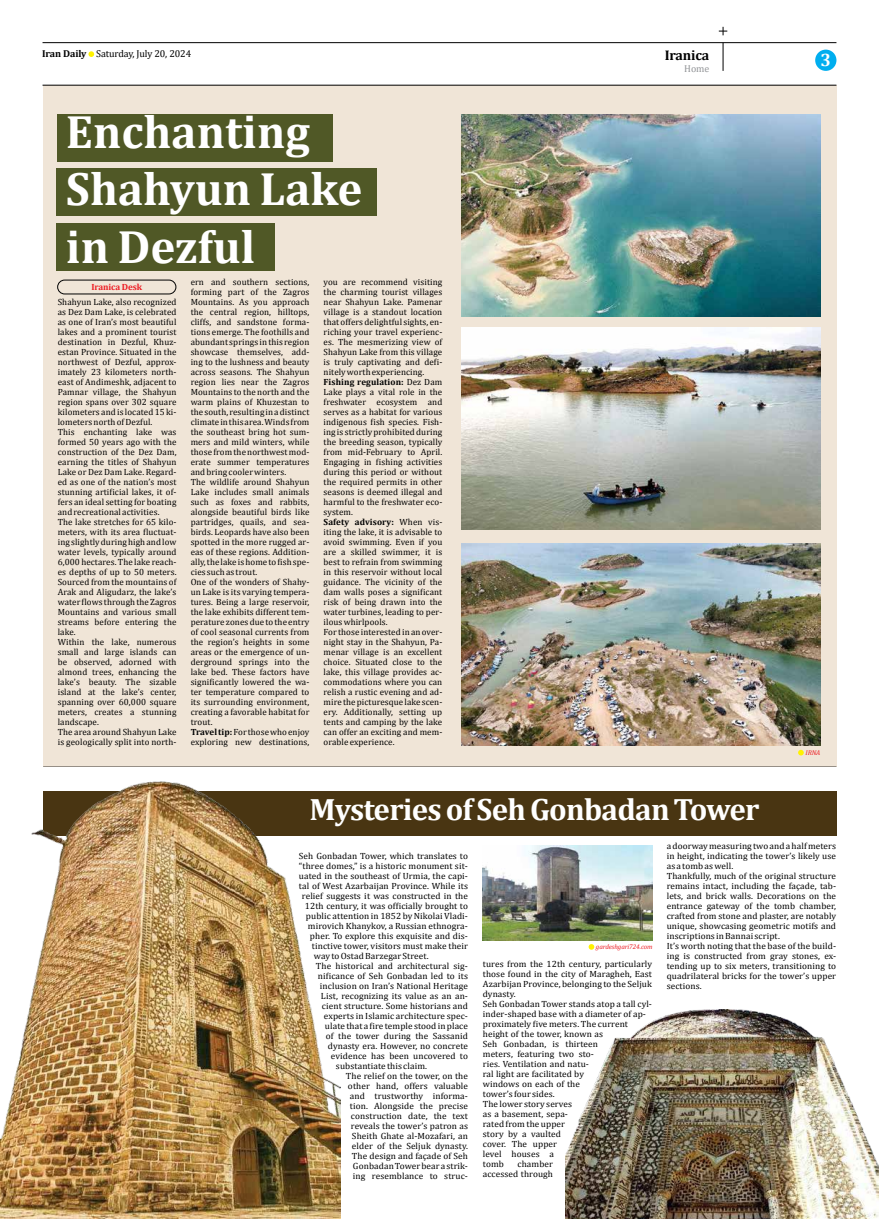
<style>
.page{position:relative;width:879px;height:1219px;background:#fff}
.page>*{position:absolute;margin:0;border:0;box-sizing:border-box;transform-origin:0 0}
.t1{font:700 47px/57.4px "Cambria";color:#fff}
.t2{font:700 31px "Cambria";letter-spacing:-.025em;color:#fff}
.t3{font:700 18px "Cambria";color:#fff}
.t4{font:700 14px "Cambria";letter-spacing:-.01em;color:#000}
.t5{font:10px "Cambria";letter-spacing:-.01em;color:#000}
.t6{font:10px "Cambria";color:#939598}
.t7{font:9px/10px "Cambria";letter-spacing:.01em;color:#000}
.t8{font:700 9px "Cambria";letter-spacing:-.01em;color:#ed1d24}
.t9{font:italic 6.9px "Cambria";color:#ed1d24}
.t10{font:italic 6.8px "Cambria";letter-spacing:-.01em;color:#ed1d24}
.s1{font-weight:700}
</style>
<div class="page">
<div style="left:43px;top:85px;width:793px;height:681px;background:#f0e5d7"></div>
<svg style="left:723px;top:43px;width:1px;height:28px"></svg>
<hr style="left:43px;top:42px;width:793px;height:1px;background:#000">
<hr style="left:43px;top:85px;width:793px;height:1px;background:#000">
<div style="left:815px;top:50px;width:21px;height:21px;background:#00aeef;border-radius:50%"></div>
<svg style="left:88px;top:51px;width:6px;height:6px"></svg>
<hr style="left:43px;top:766px;width:793px;height:1px;background:#000">
<svg style="left:798px;top:750px;width:6px;height:5px"></svg>
<div style="left:58px;top:280px;width:118px;height:14px;border:1px solid #000;border-radius:7px"></div>
<svg style="left:588px;top:944px;width:6px;height:6px"></svg>
<img style="left:483px;top:845px;width:169px;height:96px">
<img style="left:461px;top:114px;width:359px;height:202px">
<img style="left:461px;top:328px;width:359px;height:202px">
<img style="left:461px;top:544px;width:359px;height:202px">
<div style="left:43px;top:791px;width:793px;height:44px;background:#493512"></div>
<img style="left:0;top:781px;width:341px;height:438px">
<img style="left:565px;top:1010px;width:314px;height:209px">
<div style="left:57px;top:114px;width:276px;height:48px;background:#505826"></div>
<div style="left:57px;top:168px;width:320px;height:48px;background:#505826"></div>
<div style="left:57px;top:224px;width:218px;height:47px;background:#505826"></div>
<svg style="left:719px;top:27px;width:8px;height:8px"></svg>
<p class="t5" style="left:42px;top:50px;width:151px"><span class="s1">Iran Daily</span> Saturday, July 20, 2024</p>
<h3 class="t4" style="left:664px;top:50px;width:46px">Iranica</h3>
<h1 class="t1" style="left:66px;top:108px;width:298px">Enchanting<br>Shahyun Lake in Dezful</h1>
<p class="t8" style="left:91px;top:284px;width:52px">Iranica Desk</p>
<p class="t7" style="left:58px;top:298px;width:120px">Shahyun Lake, also recognized as Dez Dam Lake, is celebrated as one of Iran’s most beautiful lakes and a prominent tourist destination in Dezful, Khuz&shy;estan Province. Situated in the northwest of Dezful, approx&shy;imately 23 kilometers north&shy;east of Andimeshk, adjacent to<br>Pamnar village, the Shahyun region spans over 302 square kilometers and is located 15 ki&shy;lometers north of Dezful.<br>This enchanting lake was formed 50 years ago with the construction of the Dez Dam, earning the titles of Shahyun<br>Lake or Dez Dam Lake. Regard&shy;ed as one of the nation’s most stunning artificial lakes, it of&shy;fers an ideal setting for boating and recreational activities.<br>The lake stretches for 65 kilo&shy;meters, with its area fluctuat&shy;ing slightly during high and low water levels, typically around<br>6,000 hectares. The lake reach&shy;es depths of up to 50 meters.<br>Sourced from the mountains of<br>Arak and Aligudarz, the lake’s water flows through the Zagros<br>Mountains and various small streams before entering the lake.<br>Within the lake, numerous small and large islands can be observed, adorned with almond trees, enhancing the lake’s beauty. The sizable island at the lake’s center, spanning over 60,000 square meters, creates a stunning landscape.<br>The area around Shahyun Lake is geologically split into north-</p>
<p class="t7" style="left:191px;top:278px;width:120px">ern and southern sections, forming part of the Zagros<br>Mountains. As you approach the central region, hilltops, cliffs, and sandstone forma&shy;tions emerge. The foothills and abundant springs in this region showcase themselves, add&shy;ing to the lushness and beauty across seasons. The Shahyun region lies near the Zagros<br>Mountains to the north and the warm plains of Khuzestan to the south, resulting in a distinct climate in this area. Winds from the southeast bring hot sum&shy;mers and mild winters, while those from the northwest mod&shy;erate summer temperatures and bring cooler winters.<br>The wildlife around Shahyun<br>Lake includes small animals such as foxes and rabbits, alongside beautiful birds like partridges, quails, and sea&shy;birds. Leopards have also been spotted in the more rugged ar&shy;eas of these regions. Addition&shy;ally, the lake is home to fish spe&shy;cies such as trout.<br>One of the wonders of Shahy&shy;un Lake is its varying tempera&shy;tures. Being a large reservoir, the lake exhibits different tem&shy;perature zones due to the entry of cool seasonal currents from the region’s heights in some areas or the emergence of un&shy;derground springs into the lake bed. These factors have significantly lowered the wa&shy;ter temperature compared to its surrounding environment, creating a favorable habitat for trout.<br><span class="s1">Travel tip:</span> For those who enjoy exploring new destinations,</p>
<p class="t7" style="left:324px;top:278px;width:120px">you are recommend visiting the charming tourist villages near Shahyun Lake. Pamenar village is a standout location that offers delightful sights, en&shy;riching your travel experienc&shy;es. The mesmerizing view of<br>Shahyun Lake from this village is truly captivating and defi&shy;nitely worth experiencing.<br><span class="s1">Fishing regulation:</span> Dez Dam<br>Lake plays a vital role in the freshwater ecosystem and serves as a habitat for various indigenous fish species. Fish&shy;ing is strictly prohibited during the breeding season, typically from mid-February to April.<br>Engaging in fishing activities during this period or without the required permits in other seasons is deemed illegal and harmful to the freshwater eco&shy;system.<br><span class="s1">Safety advisory:</span> When vis&shy;iting the lake, it is advisable to avoid swimming. Even if you are a skilled swimmer, it is best to refrain from swimming in this reservoir without local guidance. The vicinity of the dam walls poses a significant risk of being drawn into the water turbines, leading to per&shy;ilous whirlpools.<br>For those interested in an over&shy;night stay in the Shahyun, Pa&shy;menar village is an excellent choice. Situated close to the lake, this village provides ac&shy;commodations where you can relish a rustic evening and ad&shy;mire the picturesque lake scen&shy;ery. Additionally, setting up tents and camping by the lake can offer an exciting and mem&shy;orable experience.</p>
<p class="t6" style="left:684px;top:65px;width:27px">Home</p>
<h2 class="t2" style="left:309px;top:798px;width:451px">Mysteries of Seh Gonbadan Tower</h2>
<h3 class="t3" style="left:820px;top:54px;width:12px">3</h3>
<p class="t9" style="left:805px;top:750px;width:16px">IRNA</p>
<p class="t7" style="left:299px;top:852px;width:170px">Seh Gonbadan Tower, which translates to</p>
<p class="t7" style="left:299px;top:862px;width:170px">“three domes,” is a historic monument sit-</p>
<p class="t7" style="left:299px;top:872px;width:170px">uated in the southeast of Urmia, the capi-</p>
<p class="t7" style="left:299px;top:882px;width:170px">tal of West Azarbaijan Province. While its</p>
<p class="t7" style="left:302px;top:892px;width:168px">relief suggests it was constructed in the</p>
<p class="t7" style="left:305px;top:901px;width:165px">12th century, it was officially brought to</p>
<p class="t7" style="left:306px;top:912px;width:163px">public attention in 1852 by Nikolai Vladi-</p>
<p class="t7" style="left:308px;top:922px;width:161px">mirovich Khanykov, a Russian ethnogra-</p>
<p class="t7" style="left:310px;top:932px;width:159px">pher. To explore this exquisite and dis-</p>
<p class="t7" style="left:312px;top:942px;width:158px">tinctive tower, visitors must make their</p>
<p class="t7" style="left:314px;top:952px;width:116px">way to Ostad Barzegar Street.</p>
<p class="t7" style="left:316px;top:962px;width:153px">The historical and architectural sig-</p>
<p class="t7" style="left:318px;top:971px;width:152px">nificance of Seh Gonbadan led to its</p>
<p class="t7" style="left:320px;top:982px;width:150px">inclusion on Iran’s National Heritage</p>
<p class="t7" style="left:321px;top:992px;width:148px">List, recognizing its value as an an-</p>
<p class="t7" style="left:322px;top:1002px;width:148px">cient structure. Some historians and</p>
<p class="t7" style="left:324px;top:1012px;width:145px">experts in Islamic architecture spec-</p>
<p class="t7" style="left:325px;top:1021px;width:144px">ulate that a fire temple stood in place</p>
<p class="t7" style="left:326px;top:1032px;width:143px">of the tower during the Sassanid</p>
<p class="t7" style="left:328px;top:1042px;width:142px">dynasty era. However, no concrete</p>
<p class="t7" style="left:331px;top:1052px;width:139px">evidence has been uncovered to</p>
<p class="t7" style="left:336px;top:1062px;width:93px">substantiate this claim.</p>
<p class="t7" style="left:346px;top:1072px;width:123px">The relief on the tower, on the</p>
<p class="t7" style="left:348px;top:1082px;width:121px">other hand, offers valuable</p>
<p class="t7" style="left:350px;top:1092px;width:119px">and trustworthy informa-</p>
<p class="t7" style="left:350px;top:1102px;width:120px">tion. Alongside the precise</p>
<p class="t7" style="left:351px;top:1112px;width:118px">construction date, the text</p>
<p class="t7" style="left:351px;top:1122px;width:119px">reveals the tower’s patron as</p>
<p class="t7" style="left:352px;top:1132px;width:118px">Sheith Ghate al-Mozafari, an</p>
<p class="t7" style="left:352px;top:1142px;width:118px">elder of the Seljuk dynasty.</p>
<p class="t7" style="left:352px;top:1152px;width:118px">The design and façade of Seh</p>
<p class="t7" style="left:353px;top:1162px;width:116px">Gonbadan Tower bear a strik-</p>
<p class="t7" style="left:353px;top:1172px;width:116px">ing resemblance to struc-</p>
<p class="t10" style="left:596px;top:944px;width:58px">gardeshgari724.com</p>
<p class="t7" style="left:483px;top:960px;width:171px">tures from the 12th century, particularly those found in the city of Maragheh, East<br>Azarbijan Province, belonging to the Seljuk dynasty.<br>Seh Gonbadan Tower stands atop a tall cyl&shy;inder-shaped base with a diameter of ap&shy;proximately five meters. The current height of the tower, known as<br>Seh Gonbadan, is thirteen<br>meters, featuring two sto-<br>ries. Ventilation and natu-<br>ral light are facilitated by<br>windows on each of the<br>tower’s four sides.<br>The lower story serves<br>as a basement, sepa-<br>rated from the upper<br>story by a vaulted<br>cover. The upper<br>level houses a<br>tomb</p>
<p class="t7" style="left:483px;top:1160px;width:72px;text-align:right">chamber accessed through</p>
<p class="t7" style="left:667px;top:842px;width:171px">a doorway measuring two and a half meters in height, indicating the tower’s likely use as a tomb as well.<br>Thankfully, much of the original structure remains intact, including the façade, tab&shy;lets, and brick walls. Decorations on the entrance gateway of the tomb chamber, crafted from stone and plaster, are notably unique, showcasing geometric motifs and inscriptions in Bannai script.<br>It’s worth noting that the base of the build&shy;ing is constructed from gray stones, ex&shy;tending up to six meters, transitioning to quadrilateral bricks for the tower’s upper sections.</p>
</div>
